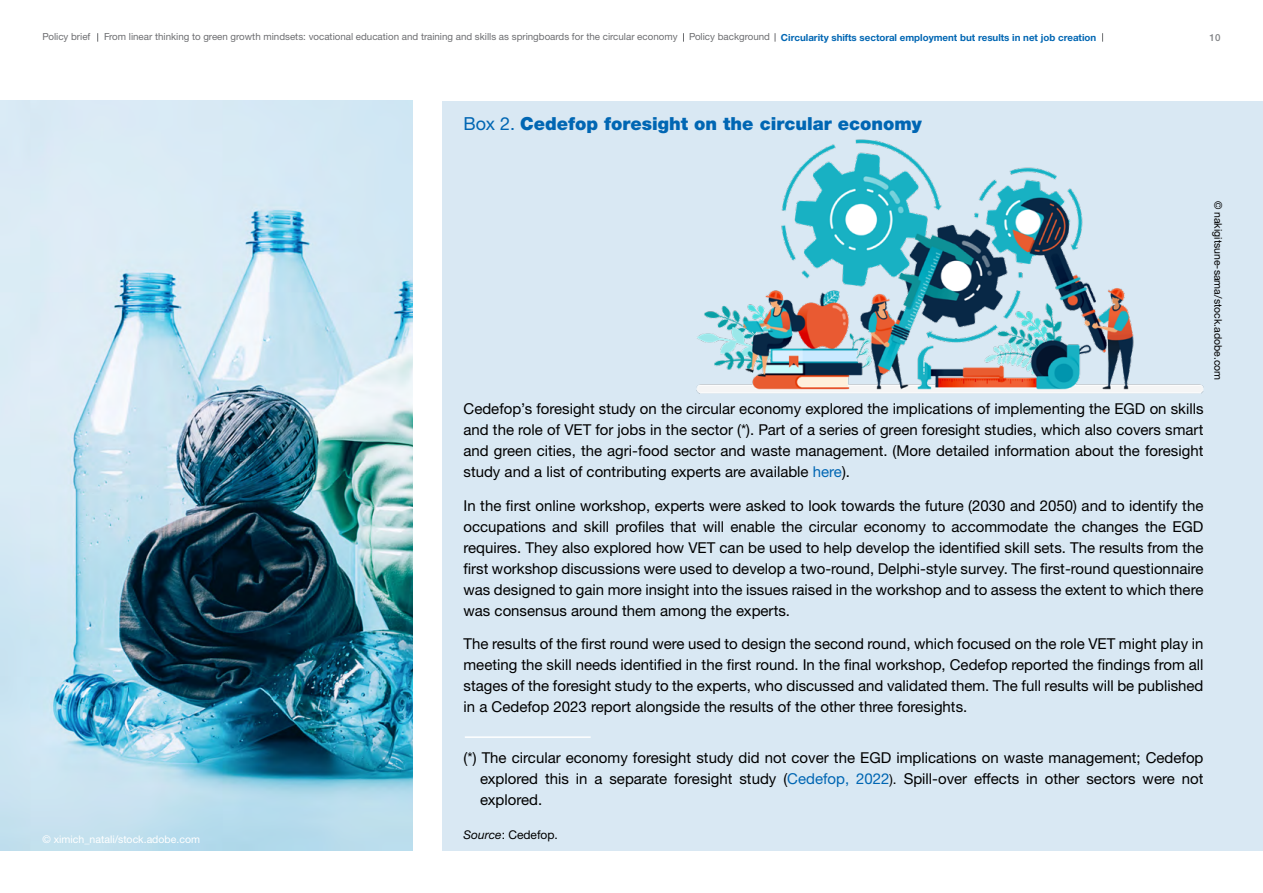
<style>
.page{position:relative;width:1263px;height:893px;background:#fff}
.page>*{position:absolute;margin:0;border:0;box-sizing:border-box;transform-origin:0 0}
.t1{font:900 18px "Helvetica Neue LTW1 G";color:#0066b3}
.t2{font:15px/21px "Helvetica Neue LTW1 G";color:#000;text-align:justify}
.t3{font:12px "Helvetica Neue LTW1 G";color:#000}
.t4{font:10.5px "Helvetica Neue LTW1 G";color:#000}
.t5{font:10.5px "Helvetica Neue LTW1 G";color:#fff}
.t6{font:9.75px "Helvetica Neue LTW1 G";color:#6d6e71}
.t7{font:500 9.75px "Helvetica Neue LTW1 G";color:#808285}
.s1{font-weight:700;color:#0066b3}
.s2{font-weight:400}
.s3{color:#0066b3}
.s4{font-size:13.5px}
.s5{font-style:italic}
</style>
<div class="page">
<img style="left:0;top:101px;width:412px;height:749px">
<div style="left:442px;top:101px;width:821px;height:749px;background:#d9e8f3"></div>
<img style="left:696px;top:139px;width:508px;height:255px">
<hr style="left:465px;top:736px;width:126px;height:2px;background:#fff">
<p class="t6" style="left:43px;top:31px;width:49px">Policy brief</p>
<p class="t6" style="left:104px;top:31px;width:994px">From linear thinking to green growth mindsets: vocational education and training and skills as springboards for the circular economy Policy background <span class="s1">Circularity shifts sectoral employment but results in net job creation</span></p>
<p class="t1" style="left:463px;top:113px;width:460px"><span class="s2">Box 2.</span> Cedefop foresight on the circular economy</p>
<p class="t7" style="left:1209px;top:31px;width:12px">10</p>
<p class="t4" style="left:1225px;top:201px;width:181px;rotate:90deg">© nakigitsune-sama/stock.adobe.com</p>
<p class="t5" style="left:43px;top:833px;width:159px">© ximich_natali/stock.adobe.com</p>
<p class="t2" style="left:463px;top:398px;width:741px">Cedefop’s foresight study on the circular economy explored the implications of implementing the EGD on skills and the role of VET for jobs in the sector (*). Part of a series of green foresight studies, which also covers smart and green cities, the agri-food sector and waste management. (More detailed information about the foresight study and a list of contributing experts are available <span class="s3">here</span>).</p>
<p class="t2" style="left:463px;top:495px;width:741px">In the first online workshop, experts were asked to look towards the future (2030 and 2050) and to identify the occupations and skill profiles that will enable the circular economy to accommodate the changes the EGD requires. They also explored how VET can be used to help develop the identified skill sets. The results from the first workshop discussions were used to develop a two-round, Delphi-style survey. The first-round questionnaire was designed to gain more insight into the issues raised in the workshop and to assess the extent to which there was consensus around them among the experts.</p>
<p class="t2" style="left:463px;top:633px;width:741px">The results of the first round were used to design the second round, which focused on the role VET might play in meeting the skill needs identified in the first round. In the final workshop, Cedefop reported the findings from all stages of the foresight study to the experts, who discussed and validated them. The full results will be published in a Cedefop 2023 report alongside the results of the other three foresights.</p>
<p class="t2" style="left:480px;top:747px;width:725px;text-indent:-16px">(*) The circular economy foresight study did not cover the EGD implications on waste management; Cedefop explored this in a separate foresight study (<span class="s3">Cedefop, 2022</span><span class="s4">).</span> Spill-over effects in other sectors were not explored.</p>
<p class="t3" style="left:463px;top:827px;width:96px"><span class="s5">Source</span>: Cedefop.</p>
</div>
